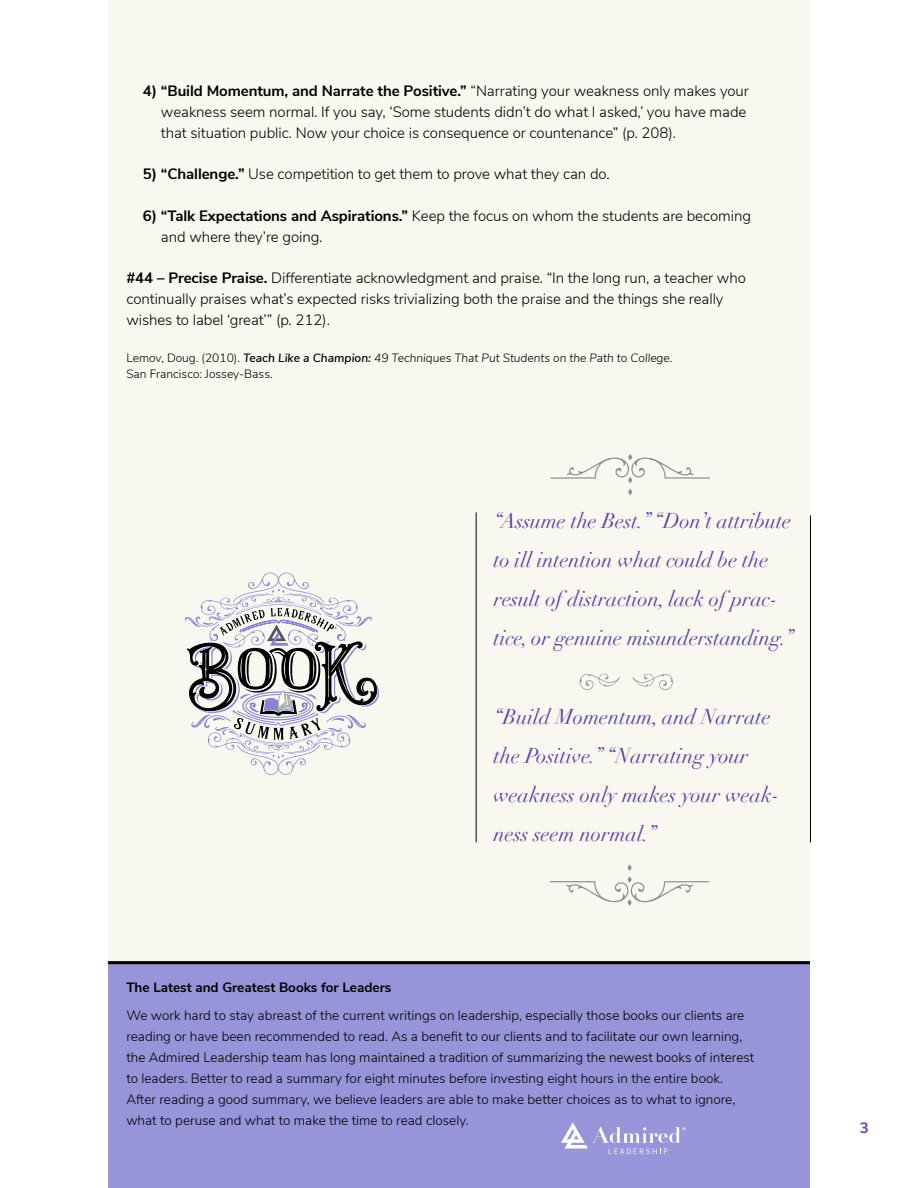
<style>
.page{position:relative;width:918px;height:1188px;background:#fff}
.page>*{position:absolute;margin:0;border:0;box-sizing:border-box;transform-origin:0 0}
.t1{font:italic 21px/39px "Didot";letter-spacing:-.005em;color:#5b41a6}
.t2{font:300 15px/21px "Nunito Sans";letter-spacing:-.005em;color:#000}
.t3{font:700 15px "Nunito Sans";color:#5b41a6}
.t4{font:300 13.5px/21px "Nunito Sans";color:#000}
.t5{font:700 13.5px "Nunito Sans";color:#000}
.t6{font:italic 300 12px/16.5px "Nunito Sans";color:#000}
.s1{font-weight:700}
.s2{font-style:normal}
.s3{font-weight:600}
</style>
<div class="page">
<div style="left:108px;top:0;width:702px;height:1188px;background:#f9f8f0"></div>
<hr style="left:476px;top:512px;width:1px;height:330px;background:#000">
<hr style="left:810px;top:515px;width:1px;height:327px;background:#000">
<svg style="left:628px;top:489px;width:4px;height:5px"></svg>
<svg style="left:550px;top:454px;width:160px;height:29px"></svg>
<svg style="left:550px;top:865px;width:160px;height:41px"></svg>
<svg style="left:632px;top:674px;width:41px;height:16px"></svg>
<svg style="left:580px;top:674px;width:40px;height:16px"></svg>
<div style="left:108px;top:961px;width:702px;height:227px;background:#9794da"></div>
<svg style="left:561px;top:1122px;width:125px;height:32px"></svg>
<hr style="left:108px;top:961px;width:702px;height:3px;background:#000">
<svg style="left:185px;top:572px;width:194px;height:203px"></svg>
<p class="t2" style="left:161px;top:80px;width:589px;text-indent:-18px"><span class="s1">4) “Build Momentum, and Narrate the Positive.”</span> “Narrating your weakness only makes your weakness seem normal. If you say, ‘Some students didn’t do what I asked,’ you have made that situation public. Now your choice is consequence or countenance” (p. 208).</p>
<p class="t2" style="left:143px;top:163px;width:468px"><span class="s1">5) “Challenge.”</span> Use competition to get them to prove what they can do.</p>
<p class="t2" style="left:161px;top:204px;width:592px;text-indent:-18px"><span class="s1">6) “Talk Expectations and Aspirations.”</span> Keep the focus on whom the students are becoming and where they’re going.</p>
<p class="t2" style="left:126px;top:266px;width:621px"><span class="s1">#44 – Precise Praise.</span> Differentiate acknowledgment and praise. “In the long run, a teacher who continually praises what’s expected risks trivializing both the praise and the things she really wishes to label ‘great’” (p. 212).</p>
<p class="t6" style="left:126px;top:349px;width:548px"><span class="s2">Lemov, Doug. (2010).</span> <span class="s3">Teach Like a Champion:</span> 49 Techniques That Put Students on the Path to College.<br><span class="s2">San Francisco: Jossey-Bass.</span></p>
<h1 class="t1" style="left:494px;top:501px;width:302px">“Assume the Best.” “Don’t attribute to ill intention what could be the result of distraction, lack of prac&shy;tice, or genuine misunderstanding.”</h1>
<h1 class="t1" style="left:494px;top:698px;width:288px">“Build Momentum, and Narrate the Positive.” “Narrating your weakness only makes your weak&shy;ness seem normal.”</h1>
<p class="t5" style="left:126px;top:978px;width:266px">The Latest and Greatest Books for Leaders</p>
<p class="t4" style="left:126px;top:1004px;width:629px">We work hard to stay abreast of the current writings on leadership, especially those books our clients are reading or have been recommended to read. As a benefit to our clients and to facilitate our own learning, the Admired Leadership team has long maintained a tradition of summarizing the newest books of interest to leaders. Better to read a summary for eight minutes before investing eight hours in the entire book.<br>After reading a good summary, we believe leaders are able to make better choices as to what to ignore, what to peruse and what to make the time to read closely.</p>
<p class="t3" style="left:860px;top:1117px;width:10px">3</p>
</div>
